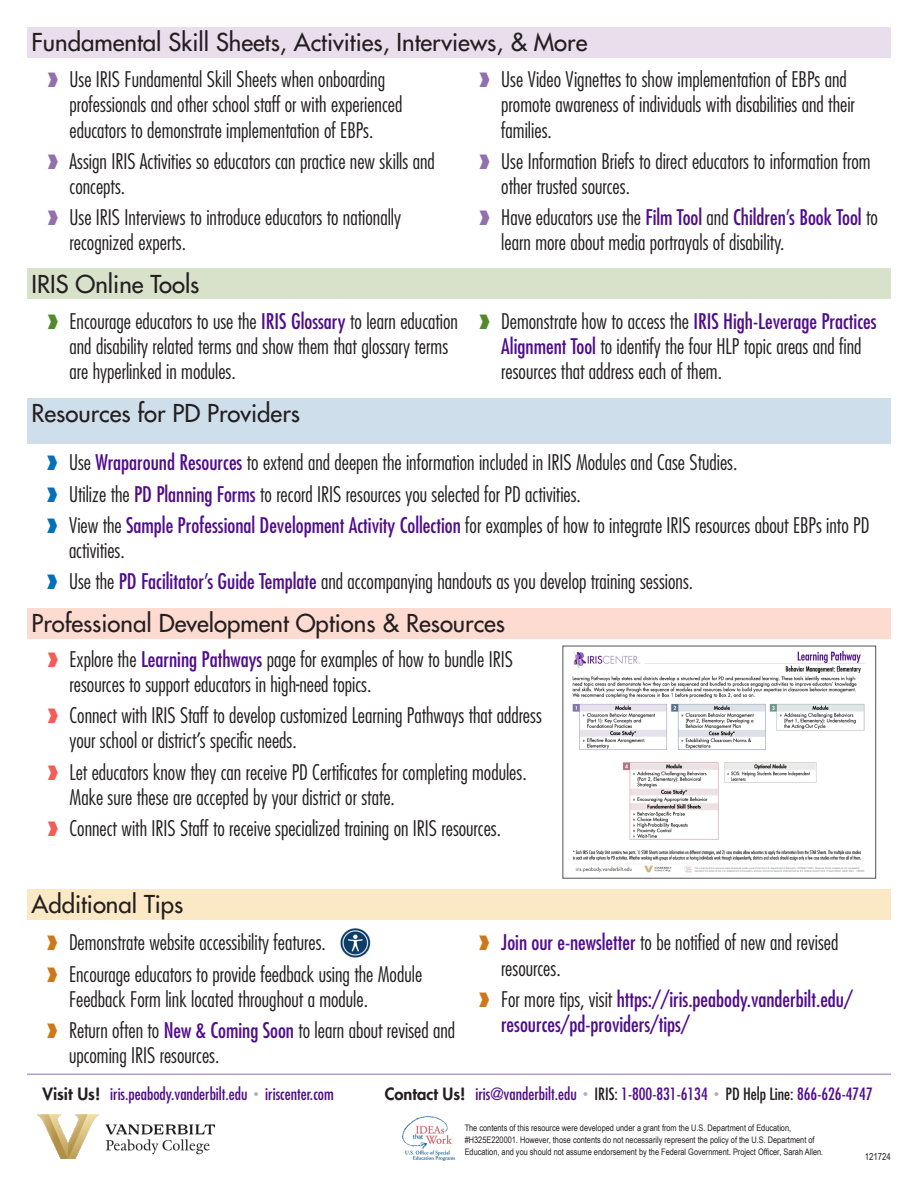
<style>
.page{position:relative;width:918px;height:1188px;background:#fff}
.page>*{position:absolute;margin:0;border:0;box-sizing:border-box;transform-origin:0 0}
.t1{font:500 24px "Futura Std";color:#231f20}
.t2{font:300 condensed 21px/25.2px "Futura Std";color:#231f20}
.t3{font:condensed 21px/25.2px "Futura Std";color:#500d8c}
.t4{font:condensed 16.5px "Futura Std";color:#500d8c}
.t5{font:9.6px "Arial Narrow";color:#231f20}
.t6{font:9px/12px "Arial Narrow";color:#231f20}
.s1{font-weight:400;color:#500d8c}
.s2{color:#cd781b}
.s3{font-weight:300;color:#231f20}
.s4{font-weight:800;font-stretch:normal;color:#231f20}
.s5{font-size:10.5px;color:#b2b3b7}
.s6{color:#231f20}
.s7{font-style:italic}
</style>
<div class="page">
<hr style="left:27px;top:1074px;width:864px;height:1px;background:#9170ab">
<div style="left:27px;top:268px;width:864px;height:31px;background:#d8e2cb"></div>
<div style="left:27px;top:608px;width:864px;height:30px;background:#fddbd1"></div>
<div style="left:27px;top:27px;width:864px;height:31px;background:#e8deec"></div>
<div style="left:27px;top:398px;width:864px;height:46px;background:#cedfeb"></div>
<div style="left:27px;top:889px;width:864px;height:30px;background:#fbe8c5"></div>
<img style="left:572px;top:650px;width:293px;height:223px">
<img style="left:340px;top:928px;width:31px;height:30px">
<img style="left:37px;top:1115px;width:177px;height:43px">
<img style="left:402px;top:1116px;width:53px;height:45px">
<h2 class="t1" style="left:32px;top:27px;width:557px">Fundamental Skill Sheets, Activities, Interviews, &amp; More</h2>
<p class="t2" style="left:70px;top:67px;width:334px">Use IRIS Fundamental Skill Sheets when onboarding professionals and other school staff or with experienced educators to demonstrate implementation of EBPs.</p>
<p class="t2" style="left:70px;top:148px;width:367px">Assign IRIS Activities so educators can practice new skills and concepts.</p>
<p class="t2" style="left:70px;top:205px;width:333px">Use IRIS Interviews to introduce educators to nationally recognized experts.</p>
<p class="t2" style="left:501px;top:67px;width:355px">Use Video Vignettes to show implementation of EBPs and promote awareness of individuals with disabilities and their families.</p>
<p class="t2" style="left:501px;top:148px;width:371px">Use Information Briefs to direct educators to information from other trusted sources.</p>
<p class="t2" style="left:501px;top:205px;width:378px">Have educators use the <span class="s1">Film Tool</span> and <span class="s1">Children’s Book Tool</span> to learn more about media portrayals of disability.</p>
<h2 class="t1" style="left:32px;top:269px;width:170px">IRIS Online Tools</h2>
<p class="t2" style="left:70px;top:308px;width:390px">Encourage educators to use the <span class="s1">IRIS Glossary</span> to learn education and disability related terms and show them that glossary terms are hyperlinked in modules.</p>
<p class="t2" style="left:501px;top:308px;width:377px">Demonstrate how to access the <span class="s1">IRIS High-Leverage Practices<br>Alignment Tool</span> to identify the four HLP topic areas and find resources that address each of them.</p>
<h2 class="t1" style="left:32px;top:398px;width:270px">Resources for PD Providers</h2>
<p class="t2" style="left:69px;top:450px;width:670px">Use <span class="s1">Wraparound Resources</span> to extend and deepen the information included in IRIS Modules and Case Studies.</p>
<p class="t2" style="left:69px;top:481px;width:514px">Utilize the <span class="s1">PD Planning Forms</span> to record IRIS resources you selected for PD activities.</p>
<p class="t2" style="left:69px;top:512px;width:802px">View the <span class="s1">Sample Professional Development Activity Collection</span> for examples of how to integrate IRIS resources about EBPs into PD activities.</p>
<p class="t2" style="left:69px;top:569px;width:626px">Use the <span class="s1">PD Facilitator’s Guide Template</span> and accompanying handouts as you develop training sessions.</p>
<h2 class="t1" style="left:32px;top:608px;width:475px">Professional Development Options &amp; Resources</h2>
<p class="t2" style="left:70px;top:646px;width:445px">Explore the <span class="s1">Learning Pathways</span> page for examples of how to bundle IRIS resources to support educators in high-need topics.</p>
<p class="t2" style="left:70px;top:703px;width:474px">Connect with IRIS Staff to develop customized Learning Pathways that address your school or district’s specific needs.</p>
<p class="t2" style="left:70px;top:759px;width:459px">Let educators know they can receive PD Certificates for completing modules.<br>Make sure these are accepted by your district or state.</p>
<p class="t2" style="left:70px;top:816px;width:433px">Connect with IRIS Staff to receive specialized training on IRIS resources.</p>
<h2 class="t1" style="left:32px;top:889px;width:153px">Additional Tips</h2>
<p class="t2" style="left:46px;top:930px;width:281px"><span class="s2">❱</span> Demonstrate website accessibility features.</p>
<p class="t2" style="left:69px;top:961px;width:355px;text-indent:-22px"><span class="s2">❱</span> Encourage educators to provide feedback using the Module<br>Feedback Form link located throughout a module.</p>
<p class="t2" style="left:69px;top:1018px;width:388px;text-indent:-22px"><span class="s2">❱</span> Return often to <span class="s1">New &amp; Coming Soon</span> to learn about revised and upcoming IRIS resources.</p>
<p class="t2" style="left:501px;top:930px;width:339px;text-indent:-22px"><span class="s2">❱</span> <span class="s1">Join our e-newsletter</span> to be notified of new and revised resources.</p>
<p class="t3" style="left:501px;top:986px;width:353px;text-indent:-22px"><span class="s2">❱</span> <span class="s3">For more tips, visit</span> https://iris.peabody.vanderbilt.edu/ resources/pd-providers/tips/</p>
<p class="t4" style="left:42px;top:1084px;width:293px"><span class="s4">Visit Us!</span> iris.peabody.vanderbilt.edu <span class="s5">•</span> iriscenter.com</p>
<p class="t4" style="left:385px;top:1084px;width:490px"><span class="s4">Contact Us!</span> iris@vanderbilt.edu <span class="s5">•</span> <span class="s6">IRIS:</span> 1-800-831-6134 <span class="s5">•</span> <span class="s6">PD Help Line:</span> 866-626-4747</p>
<p class="t6" style="left:465px;top:1121px;width:360px">The contents of this resource were developed under a grant from the U.S. Department of Education, #H325E220001. However, those contents do not necessarily represent the policy of the U.S. Department of<br>Education, and you should not assume endorsement by the Federal Government. Project Officer, Sarah Allen<span class="s7">.</span></p>
<p class="t5" style="left:865px;top:1149px;width:28px">121724</p>
</div>
